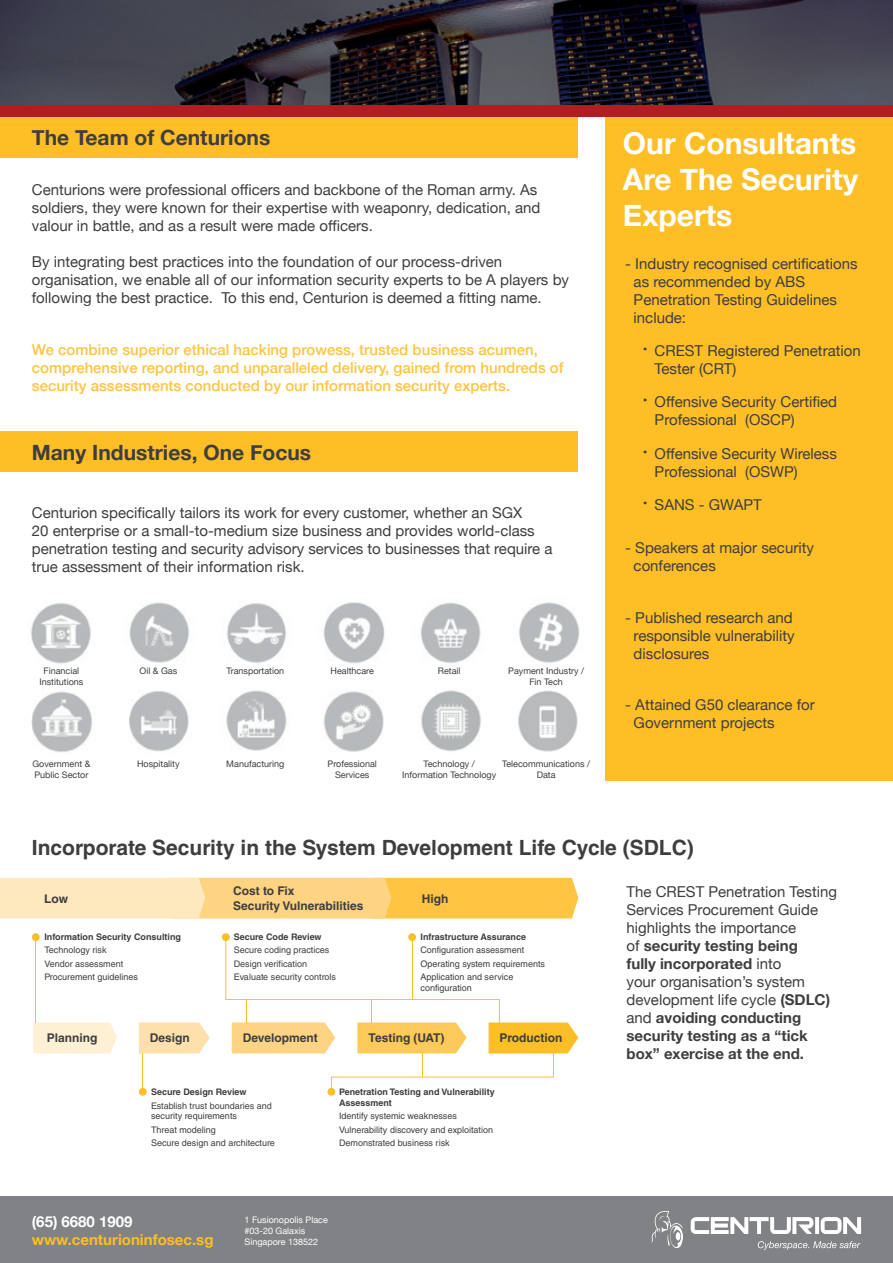
<style>
.page{position:relative;width:893px;height:1263px;background:#fff}
.page>*{position:absolute;margin:0;border:0;box-sizing:border-box;transform-origin:0 0}
.t1{font:700 30px/36px "Helvetica Neue";color:#fff;text-align:justify}
.t2{font:700 21px "Helvetica LT Std";color:#3e3e3f}
.t3{font:700 21px "Helvetica Neue";color:#3e3e3f}
.t4{font:15px/18px "Helvetica Neue";color:#3e3e3f}
.t5{font:500 15px/18px "Helvetica Neue";color:#fec442}
.t6{font:700 15px "Helvetica Neue";color:#fdbe26}
.t7{font:700 15px "Helvetica Neue";color:#fff}
.t8{font:700 12px/14.4px "Helvetica LT Std";color:#3e3e3f}
.t9{font:9px/13.5px "Helvetica LT Std";color:#3e3e3f}
.t10{font:9px/10.8px "Helvetica Neue";color:#3e3e3f;text-align:center}
.t11{font:700 9px/10.8px "Helvetica LT Std";color:#3e3e3f}
.t12{font:9px/10.8px "Helvetica Neue";color:#fff}
.s1{font-size:22.5px}
.s2{font-weight:700}
</style>
<div class="page">
<div style="left:605px;top:117px;width:288px;height:663px;background:#fdbe26"></div>
<hr style="left:0;top:117px;width:605px;height:1px;background:#bcbdc0">
<hr style="left:605px;top:117px;width:288px;height:1px;background:#ba8513">
<img style="left:0;top:0;width:893px;height:105px">
<div style="left:0;top:117px;width:578px;height:40px;background:#fdbe26"></div>
<div style="left:0;top:432px;width:578px;height:40px;background:#fdbe26"></div>
<img style="left:518px;top:690px;width:60px;height:62px">
<img style="left:31px;top:603px;width:60px;height:61px">
<img style="left:519px;top:602px;width:61px;height:61px">
<img style="left:31px;top:691px;width:61px;height:62px">
<img style="left:323px;top:602px;width:62px;height:62px">
<img style="left:129px;top:691px;width:60px;height:60px">
<img style="left:226px;top:690px;width:61px;height:61px">
<img style="left:129px;top:602px;width:60px;height:61px">
<img style="left:323px;top:691px;width:61px;height:61px">
<img style="left:420px;top:602px;width:61px;height:62px">
<img style="left:421px;top:690px;width:60px;height:61px">
<img style="left:227px;top:603px;width:60px;height:60px">
<svg style="left:0;top:878px;width:578px;height:40px;background:#fed683"></svg>
<svg style="left:33px;top:1022px;width:84px;height:31px;background:#fef0d4"></svg>
<svg style="left:139px;top:1022px;width:71px;height:31px;background:#fee3b1"></svg>
<div style="left:222px;top:933px;width:8px;height:8px;background:#fdbe26;border-radius:50%"></div>
<div style="left:139px;top:1088px;width:8px;height:8px;background:#fdbe26;border-radius:50%"></div>
<div style="left:327px;top:1088px;width:8px;height:8px;background:#fdbe26;border-radius:50%"></div>
<div style="left:32px;top:933px;width:8px;height:8px;background:#fdbe26;border-radius:50%"></div>
<div style="left:408px;top:933px;width:8px;height:8px;background:#fdbe26;border-radius:50%"></div>
<hr style="left:35px;top:937px;width:1px;height:85px;background:#fdbe26">
<hr style="left:142px;top:1053px;width:1px;height:39px;background:#fdbe26">
<svg style="left:225px;top:937px;width:353px;height:155px"></svg>
<div style="left:0;top:105px;width:893px;height:12px;background:#ae1e22"></div>
<div style="left:0;top:1197px;width:893px;height:66px;background:#808285"></div>
<svg style="left:758px;top:1241px;width:102px;height:9px"></svg>
<svg style="left:651px;top:1211px;width:32px;height:37px"></svg>
<svg style="left:691px;top:1217px;width:170px;height:17px"></svg>
<h2 class="t3" style="left:32px;top:121px;width:240px">The Team of Centurions</h2>
<p class="t4" style="left:32px;top:182px;width:510px">Centurions were professional officers and backbone of the Roman army. As soldiers, they were known for their expertise with weaponry, dedication, and valour in battle, and as a result were made officers.</p>
<p class="t4" style="left:32px;top:254px;width:539px">By integrating best practices into the foundation of our process-driven organisation, we enable all of our information security experts to be A players by following the best practice. To this end, Centurion is deemed a fitting name.</p>
<p class="t5" style="left:32px;top:339px;width:533px">We combine superior ethical hacking prowess, trusted business acumen, comprehensive reporting, and unparalleled delivery, gained from hundreds of security assessments conducted by our information security experts.</p>
<h2 class="t3" style="left:32px;top:436px;width:281px">Many Industries, One Focus</h2>
<p class="t4" style="left:32px;top:504px;width:522px">Centurion specifically tailors its work for every customer, whether an SGX<br>20 enterprise or a small-to-medium size business and provides world-class penetration testing and security advisory services to businesses that require a true assessment of their information risk.</p>
<p class="t10" style="left:39px;top:666px;width:46px">Financial<br>Institutions</p>
<p class="t10" style="left:32px;top:759px;width:60px;text-align:left">Government &amp;<br>Public Sector</p>
<p class="t10" style="left:140px;top:666px;width:39px">Oil &amp; Gas</p>
<p class="t10" style="left:137px;top:759px;width:44px">Hospitality</p>
<p class="t10" style="left:226px;top:666px;width:59px">Transportation</p>
<p class="t10" style="left:226px;top:759px;width:60px">Manufacturing</p>
<p class="t10" style="left:331px;top:666px;width:45px">Healthcare</p>
<p class="t10" style="left:438px;top:666px;width:24px">Retail</p>
<p class="t10" style="left:508px;top:666px;width:78px">Payment Industry /<br>Fin Tech</p>
<p class="t10" style="left:328px;top:759px;width:51px">Professional<br>Services</p>
<p class="t10" style="left:402px;top:759px;width:96px">Technology /<br>Information Technology</p>
<p class="t10" style="left:502px;top:759px;width:89px">Telecommunications /<br>Data</p>
<h1 class="t1" style="left:623px;top:126px;width:237px">Our Consultants Are The Security Experts</h1>
<p class="t4" style="left:634px;top:255px;width:225px;text-indent:-8px">- Industry recognised certifications as recommended by ABS<br>Penetration Testing Guidelines include:</p>
<p class="t4" style="left:655px;top:342px;width:208px;text-indent:-13px"><span class="s1">·</span> CREST Registered Penetration<br>Tester (CRT)</p>
<p class="t4" style="left:655px;top:394px;width:184px;text-indent:-13px"><span class="s1">·</span> Offensive Security Certified<br>Professional (OSCP)</p>
<p class="t4" style="left:655px;top:445px;width:184px;text-indent:-13px"><span class="s1">·</span> Offensive Security Wireless<br>Professional (OSWP)</p>
<p class="t4" style="left:642px;top:497px;width:121px"><span class="s1">·</span> SANS - GWAPT</p>
<p class="t4" style="left:634px;top:539px;width:182px;text-indent:-8px">- Speakers at major security conferences</p>
<p class="t4" style="left:634px;top:609px;width:163px;text-indent:-8px">- Published research and responsible vulnerability disclosures</p>
<p class="t4" style="left:634px;top:697px;width:183px;text-indent:-8px">- Attained G50 clearance for<br>Government projects</p>
<h2 class="t2" style="left:32px;top:835px;width:663px">Incorporate Security in the System Development Life Cycle (SDLC)</h2>
<p class="t8" style="left:44px;top:891px;width:25px">Low</p>
<p class="t4" style="left:626px;top:883px;width:212px">The CREST Penetration Testing<br>Services Procurement Guide highlights the importance<br>of <span class="s2">security testing being<br>fully incorporated</span> into<br>your organisation’s system development life cycle <span class="s2">(SDLC) </span>and <span class="s2">avoiding conducting security testing as a “tick box” exercise at the end.</span></p>
<p class="t8" style="left:233px;top:884px;width:132px">Cost to Fix<br>Security Vulnerabilities</p>
<p class="t8" style="left:422px;top:891px;width:28px">High</p>
<p class="t11" style="left:44px;top:931px;width:138px">Information Security Consulting</p>
<p class="t9" style="left:44px;top:943px;width:95px">Technology risk<br>Vendor assessment<br>Procurement guidelines</p>
<p class="t11" style="left:234px;top:931px;width:89px">Secure Code Review</p>
<p class="t9" style="left:234px;top:943px;width:104px">Secure coding practices<br>Design verification<br>Evaluate security controls</p>
<p class="t11" style="left:421px;top:931px;width:107px">Infrastructure Assurance</p>
<p class="t9" style="left:421px;top:943px;width:126px">Configuration assessment<br>Operating system requirements<br>Application and service</p>
<p class="t9" style="left:421px;top:981px;width:53px">configuration</p>
<p class="t8" style="left:150px;top:1031px;width:42px">Design</p>
<p class="t8" style="left:243px;top:1031px;width:76px">Development</p>
<p class="t8" style="left:368px;top:1031px;width:77px">Testing (UAT)</p>
<p class="t8" style="left:500px;top:1031px;width:64px">Production</p>
<p class="t8" style="left:47px;top:1031px;width:52px">Planning</p>
<p class="t11" style="left:151px;top:1086px;width:97px">Secure Design Review</p>
<p class="t9" style="left:151px;top:1100px;width:122px;line-height:10.8px">Establish trust boundaries and security requirements</p>
<p class="t9" style="left:151px;top:1123px;width:125px">Threat modeling<br>Secure design and architecture</p>
<p class="t11" style="left:339px;top:1086px;width:157px">Penetration Testing and Vulnerability<br>Assessment</p>
<p class="t9" style="left:339px;top:1109px;width:156px">Identify systemic weaknesses<br>Vulnerability discovery and exploitation<br>Demonstrated business risk</p>
<p class="t7" style="left:32px;top:1210px;width:102px">(65) 6680 1909</p>
<p class="t6" style="left:32px;top:1228px;width:183px">www.centurioninfosec.sg</p>
<p class="t12" style="left:244px;top:1215px;width:85px">1 Fusionopolis Place #03-20 Galaxis<br>Singapore 138522</p>
</div>
